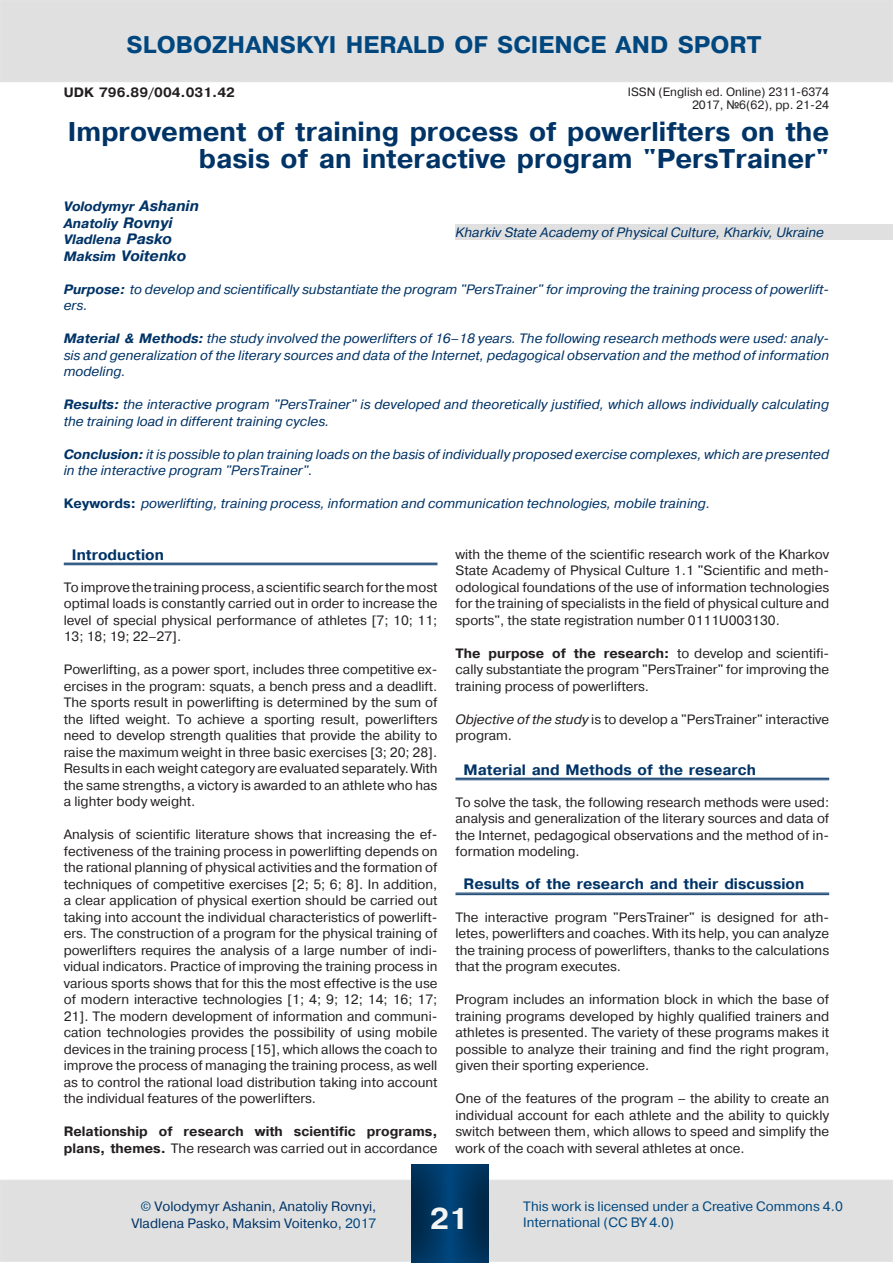
<style>
.page{position:relative;width:893px;height:1263px;background:#fff}
.page>*{position:absolute;margin:0;border:0;box-sizing:border-box;transform-origin:0 0}
.t1{font:700 30px "Pragmatica CTT";color:#f3f4f4}
.Обычный{font:700 27px/27px "Pragmatica CTT";color:#036;text-align:right}
.t2{font:700 24px "Pragmatica CTT";color:#00477f}
.Обычный__веб__Знак{font:700 15px "Pragmatica CTT";color:#036}
.WW-Базовый{font:italic 700 15px "Pragmatica CTT";color:#036}
.Обычный-2{font:13.5px/16.5px "Pragmatica CTT";color:#231f20;text-align:justify}
.Обычный-3{font:italic 13.5px/16.5px "Pragmatica CTT";color:#036}
.Обычный-4{font:700 13.5px/16.5px "Pragmatica CTT";color:#231f20}
.t3{font:13.5px/16.2px "Pragmatica CTT";color:#00477f}
.текст_док{font:italic 13.5px "Pragmatica CTT";color:#036}
.western{font:italic 700 13.5px "Pragmatica CTT";color:#036}
.Основной_текст1{font:13.5px "Pragmatica CTT";color:#036}
.western-2{font:13.5px "Pragmatica CTT";color:#036}
.Заголовок_4{font:700 13.5px "Pragmatica CTT";color:#231f20}
.t4{font:12px "Pragmatica CTT";color:#231f20}
.s1{font-size:15px}
.s2{font-size:13.5px}
.s3{font-weight:700}
.s4{font-weight:700;font-style:normal}
.s5{font-family:"Arial"}
.s6{font-weight:400}
.s7{font-style:italic}
.s8{color:#00477f}
</style>
<div class="page">
<div style="left:1px;top:1180px;width:891px;height:81px;background:#e0e0e0"></div>
<div style="left:0;top:1180px;width:893px;height:82px;border:2px solid #e1e2e4"></div>
<svg style="left:411px;top:1164px;width:81px;height:99px;background:#083c66"></svg>
<div style="left:1px;top:1px;width:891px;height:80px;background:#e0e0e0"></div>
<div style="left:0;top:0;width:893px;height:82px;border:2px solid #e1e2e4"></div>
<div style="left:455px;top:224px;width:438px;height:16px;background:#e0e0e0"></div>
<hr style="left:64px;top:563px;width:373px;height:1px;background:#036">
<hr style="left:64px;top:564px;width:373px;height:1px;background:#036">
<hr style="left:455px;top:778px;width:374px;height:1px;background:#036">
<hr style="left:455px;top:779px;width:374px;height:1px;background:#036">
<hr style="left:455px;top:892px;width:374px;height:2px;background:#036">
<hr style="left:455px;top:894px;width:374px;height:1px;background:#036">
<p class="t2" style="left:127px;top:32px;width:636px">Slobozhanskyi herald of science and sport</p>
<p class="Заголовок_4" style="left:64px;top:85px;width:173px">UDK 796.89/004.031.42</p>
<p class="Обычный" style="left:68px;top:118px;width:763px">Improvement of training process of powerlifters on the basis of an interactive program "PersTrainer"</p>
<p class="western" style="left:64px;top:199px;width:137px">Volodymyr <span class="s1">Ashanin</span></p>
<p class="western" style="left:64px;top:216px;width:110px">Anatoliy <span class="s1">Rovnyi</span></p>
<p class="western" style="left:64px;top:232px;width:110px">Vladlena <span class="s1">Pasko</span></p>
<p class="WW-Базовый" style="left:64px;top:247px;width:124px"><span class="s2">Maksim</span> Voitenko</p>
<p class="Обычный-3" style="left:64px;top:281px;width:767px"><span class="s3">Purpose:</span> to develop and scientifically substantiate the program "PersTrainer" for improving the training process of powerlift&shy;ers.</p>
<p class="Обычный-3" style="left:64px;top:330px;width:767px;text-align:justify"><span class="s3">Material &amp; Methods:</span> the study involved the powerlifters of 16–18 years. The following research methods were used: analy&shy;sis and generalization of the literary sources and data of the Internet, pedagogical observation and the method of information modeling.</p>
<p class="Обычный-3" style="left:64px;top:396px;width:767px"><span class="s3">Results:</span> the interactive program "PersTrainer" is developed and theoretically justified, which allows individually calculating the training load in different training cycles.</p>
<p class="Обычный-3" style="left:64px;top:446px;width:767px"><span class="s3">Conclusion:</span> it is possible to plan training loads on the basis of individually proposed exercise complexes, which are presented in the interactive program "PersTrainer".</p>
<p class="Обычный-3" style="left:64px;top:495px;width:648px"><span class="s4">Keywords:</span> powerlifting, training process, information and communication technologies, mobile training.</p>
<p class="t4" style="left:628px;top:85px;width:203px">ISSN (English ed. Online) 2311-6374</p>
<p class="t4" style="left:692px;top:99px;width:139px">2017, <span class="s5">№</span>6(62), pp. 21-24</p>
<p class="текст_док" style="left:455px;top:224px;width:370px">Kharkiv State Academy of Physical Culture, Kharkiv, Ukraine</p>
<p class="Обычный__веб__Знак" style="left:72px;top:546px;width:94px">Introduction</p>
<p class="Обычный-2" style="left:64px;top:579px;width:375px">To improve the training process, a scientific search for the most optimal loads is constantly carried out in order to increase the level of special physical performance of athletes [7; 10; 11; 13; 18; 19; 22–27].</p>
<p class="Обычный-2" style="left:64px;top:662px;width:375px">Powerlifting, as a power sport, includes three competitive ex&shy;ercises in the program: squats, a bench press and a deadlift.<br>The sports result in powerlifting is determined by the sum of the lifted weight. To achieve a sporting result, powerlifters need to develop strength qualities that provide the ability to raise the maximum weight in three basic exercises [3; 20; 28].<br>Results in each weight category are evaluated separately. With the same strengths, a victory is awarded to an athlete who has a lighter body weight.</p>
<p class="Обычный-2" style="left:64px;top:827px;width:375px">Analysis of scientific literature shows that increasing the ef&shy;fectiveness of the training process in powerlifting depends on the rational planning of physical activities and the formation of techniques of competitive exercises [2; 5; 6; 8]. In addition, a clear application of physical exertion should be carried out taking into account the individual characteristics of powerlift&shy;ers. The construction of a program for the physical training of powerlifters requires the analysis of a large number of indi&shy;vidual indicators. Practice of improving the training process in various sports shows that for this the most effective is the use of modern interactive technologies [1; 4; 9; 12; 14; 16; 17; 21]. The modern development of information and communi&shy;cation technologies provides the possibility of using mobile devices in the training process [15], which allows the coach to improve the process of managing the training process, as well as to control the rational load distribution taking into account the individual features of the powerlifters.</p>
<p class="Обычный-4" style="left:64px;top:1124px;width:375px">Relationship of research with scientific programs, plans, themes. <span class="s6">The research was carried out in accordance</span></p>
<p class="Обычный-2" style="left:455px;top:546px;width:375px">with the theme of the scientific research work of the Kharkov State Academy of Physical Culture 1.1 "Scientific and meth&shy;odological foundations of the use of information technologies for the training of specialists in the field of physical culture and sports", the state registration number 0111U003130.</p>
<p class="Обычный-2" style="left:455px;top:645px;width:375px"><span class="s3">The purpose of the research:</span> to develop and scientifi&shy;cally substantiate the program "PersTrainer" for improving the training process of powerlifters.</p>
<p class="Обычный-2" style="left:455px;top:711px;width:375px"><span class="s7">Objective of the study</span> is to develop a "PersTrainer" interactive program.</p>
<p class="Обычный__веб__Знак" style="left:464px;top:761px;width:294px">Material and Methods of the research</p>
<p class="Обычный-2" style="left:455px;top:794px;width:375px">To solve the task, the following research methods were used: analysis and generalization of the literary sources and data of the Internet, pedagogical observations and the method of in&shy;formation modeling.</p>
<p class="Обычный__веб__Знак" style="left:464px;top:876px;width:342px">Results of the research and their discussion</p>
<p class="Обычный-2" style="left:455px;top:909px;width:375px">The interactive program "PersTrainer" is designed for ath&shy;letes, powerlifters and coaches. With its help, you can analyze the training process of powerlifters, thanks to the calculations that the program executes.</p>
<p class="Обычный-2" style="left:455px;top:991px;width:375px">Program includes an information block in which the base of training programs developed by highly qualified trainers and athletes is presented. The variety of these programs makes it possible to analyze their training and find the right program, given their sporting experience.</p>
<p class="Обычный-2" style="left:455px;top:1090px;width:375px">One of the features of the program – the ability to create an individual account for each athlete and the ability to quickly switch between them, which allows to speed and simplify the work of the coach with several athletes at once.</p>
<p class="Основной_текст1" style="left:141px;top:1199px;width:237px"><span class="s8">©</span> Volodymyr Ashanin, Anatoliy Rovnyi,</p>
<p class="western-2" style="left:131px;top:1216px;width:246px">Vladlena Pasko, Maksim Voitenko<span class="s8">, 2017</span></p>
<p class="t1" style="left:430px;top:1202px;width:41px">21</p>
<p class="t3" style="left:523px;top:1198px;width:321px">This work is licensed under a Creative Commons 4.0<br>International (CC BY 4.0)</p>
</div>
